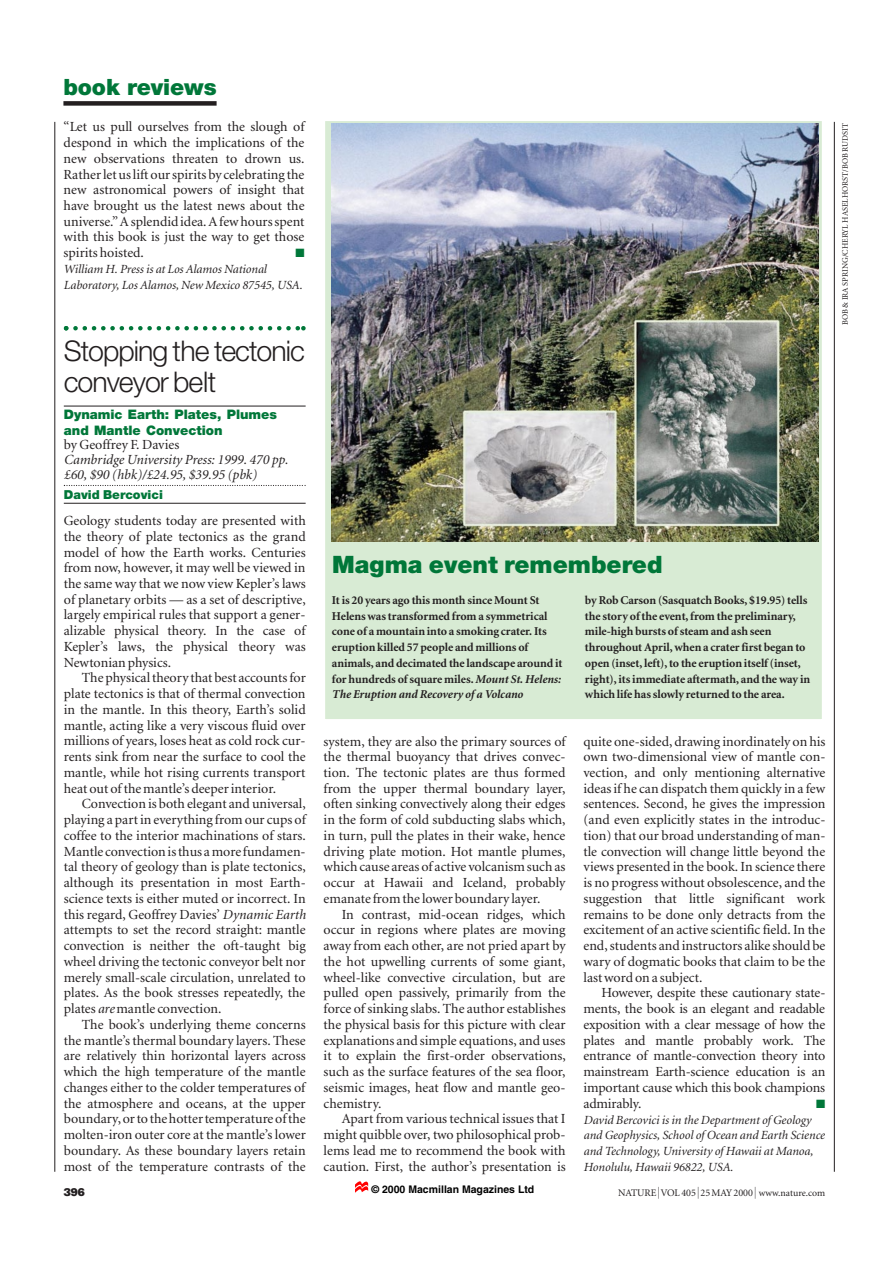
<style>
.page{position:relative;width:893px;height:1263px;background:#fff}
.page>*{position:absolute;margin:0;border:0;box-sizing:border-box;transform-origin:0 0}
.t1{font:300 28.5px/31.5px "Helvetica Neue";letter-spacing:-.035em;color:#231f20}
.t2{font:900 24px "Helvetica Neue";color:#007739}
.t3{font:900 22.5px "Helvetica Neue";letter-spacing:-.005em;color:#007739}
.t4{font:13.95px/15.8px "Minion";color:#231f20;text-align:justify}
.t5{font:italic 13.95px/15px "Minion";color:#231f20}
.t6{font:900 13.2px/15.8px "Helvetica Neue";color:#007739}
.t7{font:italic 12.45px/15.8px "Minion";color:#231f20}
.t8{font:900 12.3px "Helvetica Neue";color:#007739}
.t9{font:700 12px/15.8px "Minion";letter-spacing:-.005em;color:#231f20}
.t10{font:12px "Zapf Dingbats";color:#007739}
.t11{font:700 10.8px "Unica SH";color:#231f20}
.t12{font:700 10.5px "Helvetica";color:#000}
.t13{font:10.2px "Minion";color:#231f20}
.t14{font:8.25px "Minion";color:#231f20}
.s1{font-style:italic}
.s2{font-family:"Unica SB";font-weight:300;font-size:12px}
.s3{font-size:9.75px}
</style>
<div class="page">
<svg style="left:64px;top:326px;width:241px;height:4px"></svg>
<hr style="left:64px;top:406px;width:241px;height:1px;background:#231f20">
<svg style="left:64px;top:485px;width:241px;height:1px"></svg>
<hr style="left:64px;top:503px;width:241px;height:1px;background:#231f20">
<div style="left:63px;top:101px;width:153px;height:5px;background:#231f20"></div>
<hr style="left:55px;top:122px;width:1px;height:1050px;background:#231f20">
<hr style="left:834px;top:122px;width:1px;height:1050px;background:#231f20">
<div style="left:324px;top:120px;width:498px;height:600px;background:#d8ebd4"></div>
<div style="left:323px;top:120px;width:500px;height:601px;border:2px solid #fff"></div>
<img style="left:332px;top:123px;width:486px;height:419px">
<svg style="left:355px;top:1181px;width:13px;height:12px"></svg>
<h3 class="t3" style="left:63px;top:78px;width:155px">book reviews</h3>
<p class="t4" style="left:64px;top:120px;width:242px">“Let us pull ourselves from the slough of despond in which the implications of the new observations threaten to drown us.<br>Rather let us lift our spirits by celebrating the new astronomical powers of insight that have brought us the latest news about the universe.” A splendid idea. A few hours spent with this book is just the way to get those spirits hoisted.</p>
<p class="t10" style="left:295px;top:247px;width:11px">■</p>
<p class="t7" style="left:64px;top:262px;width:240px">William H. Press is at Los Alamos National<br>Laboratory, Los Alamos, New Mexico 87545, USA.</p>
<h1 class="t1" style="left:64px;top:337px;width:242px">Stopping the tectonic conveyor belt</h1>
<p class="t6" style="left:64px;top:408px;width:215px">Dynamic Earth: Plates, Plumes and Mantle Convection</p>
<p class="t4" style="left:64px;top:438px;width:117px">by Geoffrey F. Davies</p>
<p class="t5" style="left:64px;top:453px;width:226px">Cambridge University Press: 1999. 470 pp. £60, $90 (hbk)/£24.95, $39.95 (pbk)</p>
<p class="t8" style="left:64px;top:490px;width:101px">David Bercovici</p>
<p class="t4" style="left:64px;top:514px;width:243px">Geology students today are presented with the theory of plate tectonics as the grand model of how the Earth works. Centuries from now, however, it may well be viewed in the same way that we now view Kepler’s laws of planetary orbits — as a set of descriptive, largely empirical rules that support a gener&shy;alizable physical theory. In the case of Kepler’s laws, the physical theory was Newtonian physics.</p>
<p class="t4" style="left:64px;top:671px;width:243px;text-indent:18px">The physical theory that best accounts for plate tectonics is that of thermal convection in the mantle. In this theory, Earth’s solid mantle, acting like a very viscous fluid over millions of years, loses heat as cold rock cur&shy;rents sink from near the surface to cool the mantle, while hot rising currents transport heat out of the mantle’s deeper interior.</p>
<p class="t4" style="left:64px;top:797px;width:243px;text-indent:18px">Convection is both elegant and universal, playing a part in everything from our cups of coffee to the interior machinations of stars.<br>Mantle convection is thus a more fundamen&shy;tal theory of geology than is plate tectonics, although its presentation in most Earth&shy;science texts is either muted or incorrect. In this regard, Geoffrey Davies’ <span class="s1">Dynamic Earth </span>attempts to set the record straight: mantle convection is neither the oft-taught big wheel driving the tectonic conveyor belt nor merely small-scale circulation, unrelated to plates. As the book stresses repeatedly, the plates <span class="s1">are</span> mantle convection.</p>
<p class="t4" style="left:64px;top:1018px;width:243px;text-indent:18px">The book’s underlying theme concerns the mantle’s thermal boundary layers. These are relatively thin horizontal layers across which the high temperature of the mantle changes either to the colder temperatures of the atmosphere and oceans, at the upper boundary, or to the hotter temperature of the molten-iron outer core at the mantle’s lower boundary. As these boundary layers retain most of the temperature contrasts of the</p>
<h2 class="t2" style="left:332px;top:555px;width:332px">Magma event remembered</h2>
<p class="t9" style="left:332px;top:593px;width:232px">It is 20 years ago this month since Mount St Helens was transformed from a symmetrical cone of a mountain into a smoking crater. Its eruption killed 57 people and millions of animals, and decimated the landscape around it for hundreds of square miles. <span class="s1">Mount St. Helens:<br>The Eruption and Recovery of a Volcano</span></p>
<p class="t9" style="left:585px;top:593px;width:227px">by Rob Carson (Sasquatch Books, $19.95) tells the story of the event, from the preliminary, mile-high bursts of steam and ash seen throughout April, when a crater first began to open (inset, left), to the eruption itself (inset, right), its immediate aftermath, and the way in which life has slowly returned to the area.</p>
<p class="t4" style="left:323px;top:734px;width:243px">system, they are also the primary sources of the thermal buoyancy that drives convec&shy;tion. The tectonic plates are thus formed from the upper thermal boundary layer, often sinking convectively along their edges in the form of cold subducting slabs which, in turn, pull the plates in their wake, hence driving plate motion. Hot mantle plumes, which cause areas of active volcanism such as occur at Hawaii and Iceland, probably emanate from the lower boundary layer.</p>
<p class="t4" style="left:323px;top:908px;width:243px;text-indent:18px">In contrast, mid-ocean ridges, which occur in regions where plates are moving away from each other, are not pried apart by the hot upwelling currents of some giant, wheel-like convective circulation, but are pulled open passively, primarily from the force of sinking slabs. The author establishes the physical basis for this picture with clear explanations and simple equations, and uses it to explain the first-order observations, such as the surface features of the sea floor, seismic images, heat flow and mantle geo&shy;chemistry.</p>
<p class="t4" style="left:323px;top:1112px;width:243px;text-indent:18px">Apart from various technical issues that I might quibble over, two philosophical prob&shy;lems lead me to recommend the book with caution. First, the author’s presentation is</p>
<p class="t4" style="left:583px;top:734px;width:243px">quite one-sided, drawing inordinately on his own two-dimensional view of mantle con&shy;vection, and only mentioning alternative ideas if he can dispatch them quickly in a few sentences. Second, he gives the impression (and even explicitly states in the introduc&shy;tion) that our broad understanding of man&shy;tle convection will change little beyond the views presented in the book. In science there is no progress without obsolescence, and the suggestion that little significant work remains to be done only detracts from the excitement of an active scientific field. In the end, students and instructors alike should be wary of dogmatic books that claim to be the last word on a subject.</p>
<p class="t4" style="left:583px;top:986px;width:243px;text-indent:18px">However, despite these cautionary state&shy;ments, the book is an elegant and readable exposition with a clear message of how the plates and mantle probably work. The entrance of mantle-convection theory into mainstream Earth-science education is an important cause which this book champions admirably.</p>
<p class="t10" style="left:816px;top:1098px;width:11px">■</p>
<p class="t7" style="left:583px;top:1113px;width:243px">David Bercovici is in the Department of Geology and Geophysics, School of Ocean and Earth Science and Technology, University of Hawaii at Manoa, Honolulu, Hawaii 96822, USA.</p>
<p class="t12" style="left:371px;top:1183px;width:164px">© 2000 Macmillan Magazines Ltd</p>
<p class="t11" style="left:64px;top:1188px;width:22px">396</p>
<p class="t13" style="left:618px;top:1188px;width:208px">NATURE<span class="s2">|</span> VOL 405 <span class="s2">|</span> 25 MAY 2000 <span class="s2">|</span> <span class="s3">www.nature.com</span></p>
<p class="t14" style="left:842px;top:325px;width:204px;rotate:-90deg">BOB &amp; IRA SPRING/CHERYL HASELHORST/BOB RUDSIT</p>
</div>
